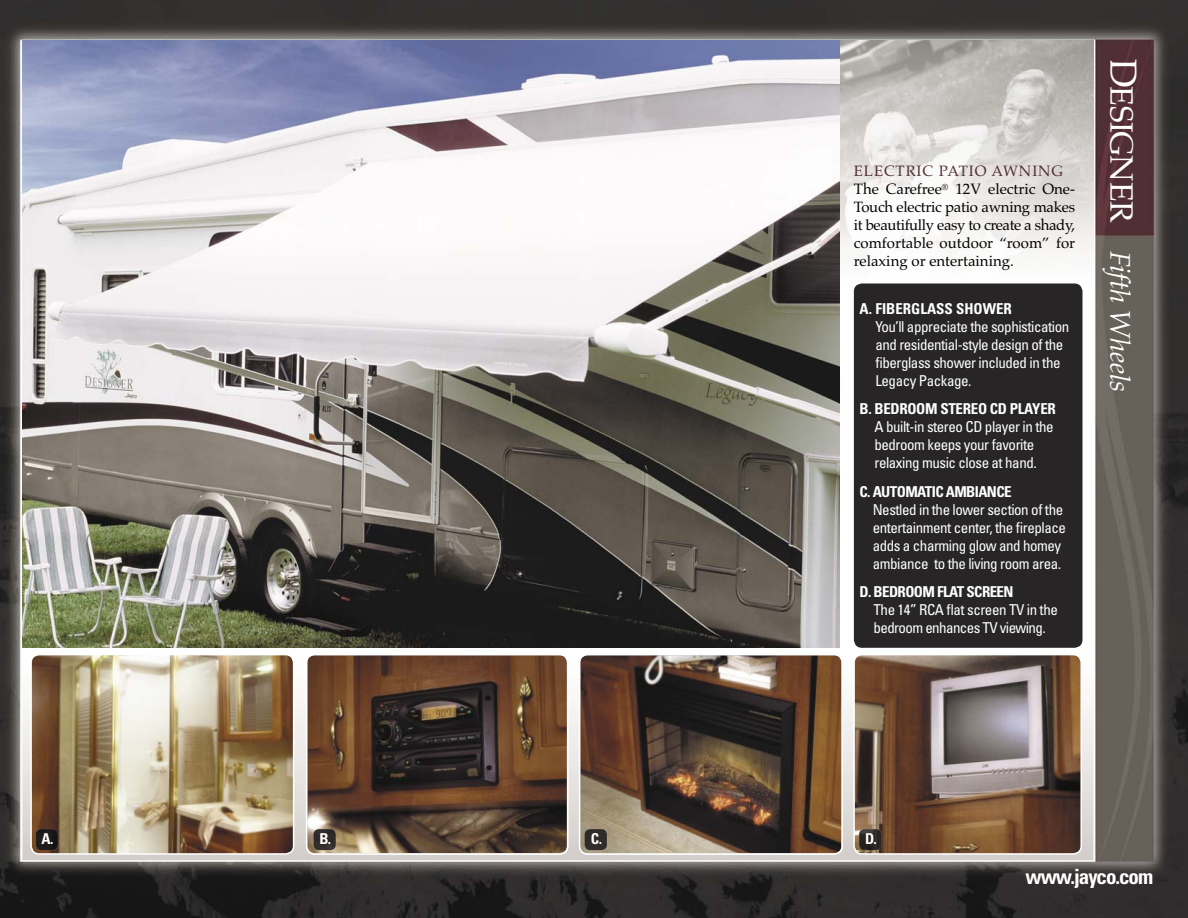
<style>
.page{position:relative;width:1188px;height:918px;background:#fff}
.page>*{position:absolute;margin:0;border:0;box-sizing:border-box;transform-origin:0 0}
.t1{font:italic 28.35px "Palatino";letter-spacing:-.015em;color:#fff}
.t2{font:700 condensed 21px "Univers";letter-spacing:-.05em;color:#fff}
.t3{font:condensed 15px/18px "Univers";letter-spacing:-.03em;color:#fff}
.t4{font:15px/18px "Palatino";color:#000}
.t5{font:700 condensed 15px "Univers";letter-spacing:-.03em;color:#fff}
.t6{font:700 condensed 15px "Univers";color:#fff}
.s1{color:#502d35}
.s2{font-style:normal;font-size:37.65px}
.s3{font-style:normal;font-size:32.25px}
</style>
<div class="page">
<img style="left:0;top:0;width:1188px;height:917px">
<svg style="left:22px;top:644px;width:1072px;height:216px"></svg>
<img style="left:840px;top:40px;width:254px;height:397px">
<img style="left:22px;top:40px;width:818px;height:607px">
<img style="left:31px;top:655px;width:263px;height:199px;border-radius:8px">
<div style="left:30px;top:654px;width:264px;height:201px;border:2px solid #fff;border-radius:8px"></div>
<svg style="left:306px;top:654px;width:262px;height:201px;background:#5c4333"></svg>
<svg style="left:579px;top:654px;width:264px;height:201px;background:#634e3e"></svg>
<img style="left:36px;top:829px;width:22px;height:21px;border-radius:5px">
<img style="left:314px;top:829px;width:22px;height:21px;border-radius:5px">
<img style="left:585px;top:829px;width:22px;height:21px;border-radius:5px">
<div style="left:854px;top:284px;width:229px;height:364px;background:#272526;border-radius:8px"></div>
<img style="left:854px;top:655px;width:227px;height:199px;border-radius:8px">
<div style="left:853px;top:654px;width:229px;height:201px;border:2px solid #fff;border-radius:8px"></div>
<img style="left:859px;top:829px;width:22px;height:21px;border-radius:5px">
<p class="t5" style="left:42px;top:834px;width:13px">A.</p>
<p class="t5" style="left:319px;top:834px;width:13px">B.</p>
<p class="t5" style="left:591px;top:834px;width:13px">C.</p>
<p class="t4" style="left:854px;top:163px;width:223px"><span class="s1">ELECTRIC PATIO AWNING<br></span>The Carefree<sup>®</sup> 12V electric One-<br>Touch electric patio awning makes it beautifully easy to create a shady, comfortable outdoor “room” for relaxing or entertaining.</p>
<p class="t6" style="left:860px;top:303px;width:154px">A. FIBERGLASS SHOWER</p>
<p class="t3" style="left:875px;top:319px;width:195px">You’ll appreciate the sophistication and residential-style design of the fiberglass shower included in the<br>Legacy Package.</p>
<p class="t5" style="left:860px;top:404px;width:198px">B. BEDROOM STEREO CD PLAYER</p>
<p class="t3" style="left:874px;top:419px;width:181px">A built-in stereo CD player in the bedroom keeps your favorite relaxing music close at hand.</p>
<p class="t5" style="left:860px;top:486px;width:154px">C. AUTOMATIC AMBIANCE</p>
<p class="t3" style="left:873px;top:502px;width:195px">Nestled in the lower section of the entertainment center, the fireplace adds a charming glow and homey ambiance to the living room area.</p>
<p class="t5" style="left:860px;top:587px;width:155px">D. BEDROOM FLAT SCREEN</p>
<p class="t3" style="left:874px;top:602px;width:186px">The 14” RCA flat screen TV in the bedroom enhances TV viewing.</p>
<h1 class="t1" style="left:1131px;top:59px;width:335px;rotate:90deg"><span class="s2">D</span><span class="s3">ESIGNER</span> Fifth Wheels</h1>
<p class="t5" style="left:865px;top:834px;width:13px">D.</p>
<h2 class="t2" style="left:1025px;top:869px;width:129px">www.jayco.com</h2>
</div>
